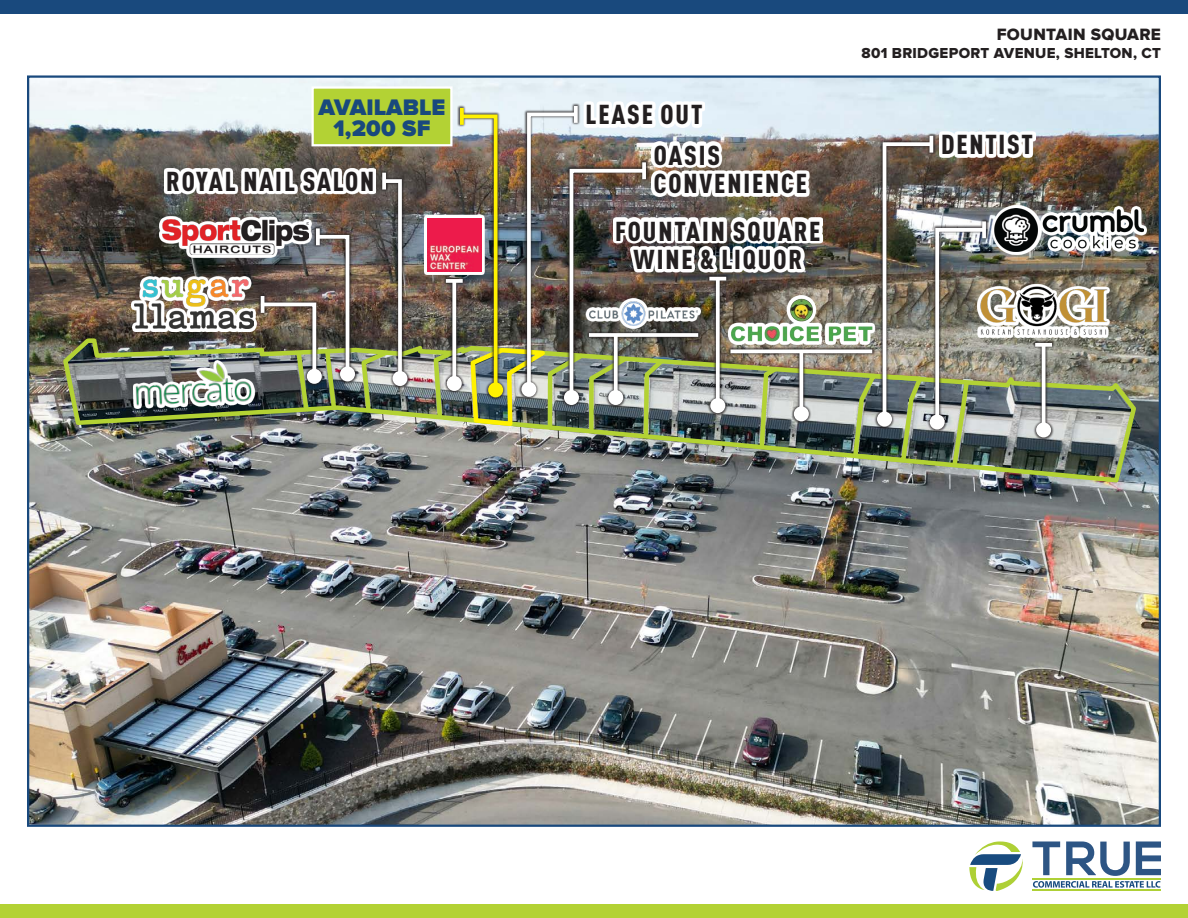
<style>
.page{position:relative;width:1188px;height:918px;background:#fff}
.page>*{position:absolute;margin:0;border:0;box-sizing:border-box;transform-origin:0 0}
.t1{font:900 condensed 27px/28.5px "DIN Pro";letter-spacing:.07em;color:#231f20;text-align:center}
.t2{font:900 23.4px/21.8px "Proxima Nova";color:#19497d;text-align:center}
.t3{font:16.95px "Proxima Nova Extrabld";letter-spacing:.02em;color:#231f20}
.t4{font:15px "Proxima Nova Extrabld";letter-spacing:.02em;color:#231f20}
</style>
<div class="page">
<img style="left:30px;top:78px;width:1128px;height:746px">
<svg style="left:131px;top:276px;width:126px;height:56px"></svg>
<img style="left:135px;top:280px;width:118px;height:49px">
<svg style="left:159px;top:216px;width:153px;height:41px"></svg>
<img style="left:163px;top:220px;width:146px;height:34px">
<div style="left:164px;top:168px;width:212px;height:26px;background:#fff"></div>
<svg style="left:668px;top:298px;width:33px;height:31px"></svg>
<img style="left:668px;top:302px;width:30px;height:24px">
<svg style="left:668px;top:218px;width:155px;height:55px"></svg>
<img style="left:668px;top:142px;width:142px;height:55px">
<div style="left:0;top:0;width:1188px;height:14px;background:#19497d"></div>
<div style="left:0;top:904px;width:1188px;height:14px;background:#b3d234"></div>
<svg style="left:969px;top:841px;width:54px;height:50px"></svg>
<hr style="left:1032px;top:889px;width:129px;height:2px;background:#aed036">
<svg style="left:1032px;top:841px;width:129px;height:47px"></svg>
<svg style="left:989px;top:284px;width:121px;height:52px"></svg>
<img style="left:989px;top:286px;width:119px;height:49px">
<svg style="left:729px;top:296px;width:121px;height:40px"></svg>
<img style="left:730px;top:298px;width:120px;height:38px">
<div style="left:312px;top:86px;width:141px;height:60px;background:#b3d234;border:2px solid #fff"></div>
<img style="left:61px;top:336px;width:1078px;height:149px">
<svg style="left:757px;top:425px;width:25px;height:28px"></svg>
<div style="left:1032px;top:340px;width:23px;height:100px;background:#231f20;opacity:.75"></div>
<hr style="left:1042px;top:345px;width:3px;height:85px;background:#fff">
<div style="left:1036px;top:422px;width:15px;height:15px;background:#fff;border-radius:50%"></div>
<svg style="left:1035px;top:343px;width:17px;height:4px"></svg>
<svg style="left:460px;top:108px;width:4px;height:3px"></svg>
<div style="left:706px;top:274px;width:23px;height:142px;background:#231f20;opacity:.75"></div>
<svg style="left:716px;top:281px;width:4px;height:117px"></svg>
<div style="left:710px;top:398px;width:15px;height:15px;background:#fff;border-radius:50%"></div>
<svg style="left:709px;top:277px;width:17px;height:4px"></svg>
<svg style="left:992px;top:205px;width:155px;height:50px"></svg>
<img style="left:995px;top:208px;width:148px;height:44px">
<div style="left:874px;top:133px;width:62px;height:297px;background:#231f20;opacity:.75"></div>
<img style="left:850px;top:140px;width:138px;height:331px">
<hr style="left:930px;top:136px;width:3px;height:17px;background:#fff">
<div style="left:877px;top:412px;width:15px;height:15px;background:#fff;border-radius:50%"></div>
<div style="left:518px;top:103px;width:63px;height:297px;background:#231f20;opacity:.75"></div>
<img style="left:431px;top:111px;width:237px;height:330px">
<svg style="left:574px;top:106px;width:4px;height:17px"></svg>
<div style="left:521px;top:382px;width:15px;height:15px;background:#fff;border-radius:50%"></div>
<div style="left:586px;top:330px;width:115px;height:78px;background:#231f20;opacity:.75"></div>
<svg style="left:614px;top:337px;width:4px;height:53px"></svg>
<div style="left:608px;top:390px;width:15px;height:15px;background:#fff;border-radius:50%"></div>
<svg style="left:589px;top:333px;width:109px;height:4px"></svg>
<div style="left:727px;top:347px;width:148px;height:78px;background:#231f20;opacity:.75"></div>
<svg style="left:799px;top:353px;width:4px;height:53px"></svg>
<div style="left:794px;top:406px;width:15px;height:15px;background:#fff;border-radius:50%"></div>
<hr style="left:730px;top:350px;width:142px;height:3px;background:#fff">
<div style="left:443px;top:276px;width:23px;height:118px;background:#231f20;opacity:.75"></div>
<svg style="left:452px;top:283px;width:4px;height:93px"></svg>
<svg style="left:446px;top:279px;width:17px;height:4px"></svg>
<div style="left:447px;top:376px;width:15px;height:15px;background:#fff;border-radius:50%"></div>
<div style="left:380px;top:169px;width:30px;height:220px;background:#231f20;opacity:.75"></div>
<img style="left:359px;top:177px;width:45px;height:239px">
<svg style="left:382px;top:173px;width:4px;height:17px"></svg>
<div style="left:393px;top:371px;width:15px;height:15px;background:#fff;border-radius:50%"></div>
<div style="left:313px;top:225px;width:45px;height:159px;background:#231f20;opacity:.75"></div>
<svg style="left:316px;top:228px;width:4px;height:5px"></svg>
<div style="left:340px;top:366px;width:15px;height:15px;background:#fff;border-radius:50%"></div>
<img style="left:259px;top:233px;width:92px;height:181px">
<hr style="left:261px;top:296px;width:3px;height:17px;background:#fff">
<div style="left:307px;top:369px;width:15px;height:15px;background:#fff;border-radius:50%"></div>
<div style="left:424px;top:215px;width:60px;height:60px;background:linear-gradient(to right,#fff,#fff)"></div>
<img style="left:428px;top:218px;width:53px;height:54px">
<div style="left:939px;top:131px;width:97px;height:26px;background:#fff"></div>
<div style="left:584px;top:101px;width:121px;height:27px;background:#fff"></div>
<p class="t2" style="left:319px;top:98px;width:128px">AVAILABLE<br>1,200 SF</p>
<p class="t1" style="left:166px;top:164px;width:210px">ROYAL NAIL SALON</p>
<p class="t1" style="left:585px;top:98px;width:118px">LEASE OUT</p>
<p class="t1" style="left:654px;top:138px;width:155px;text-align:left">OASIS<br>CONVENIENCE</p>
<p class="t1" style="left:615px;top:214px;width:207px">FOUNTAIN SQUARE<br>WINE &amp; LIQUOR</p>
<p class="t3" style="left:997px;top:25px;width:166px">FOUNTAIN SQUARE</p>
<p class="t4" style="left:862px;top:45px;width:301px">801 BRIDGEPORT AVENUE, SHELTON, CT</p>
<p class="t1" style="left:941px;top:127px;width:93px">DENTIST</p>
</div>
